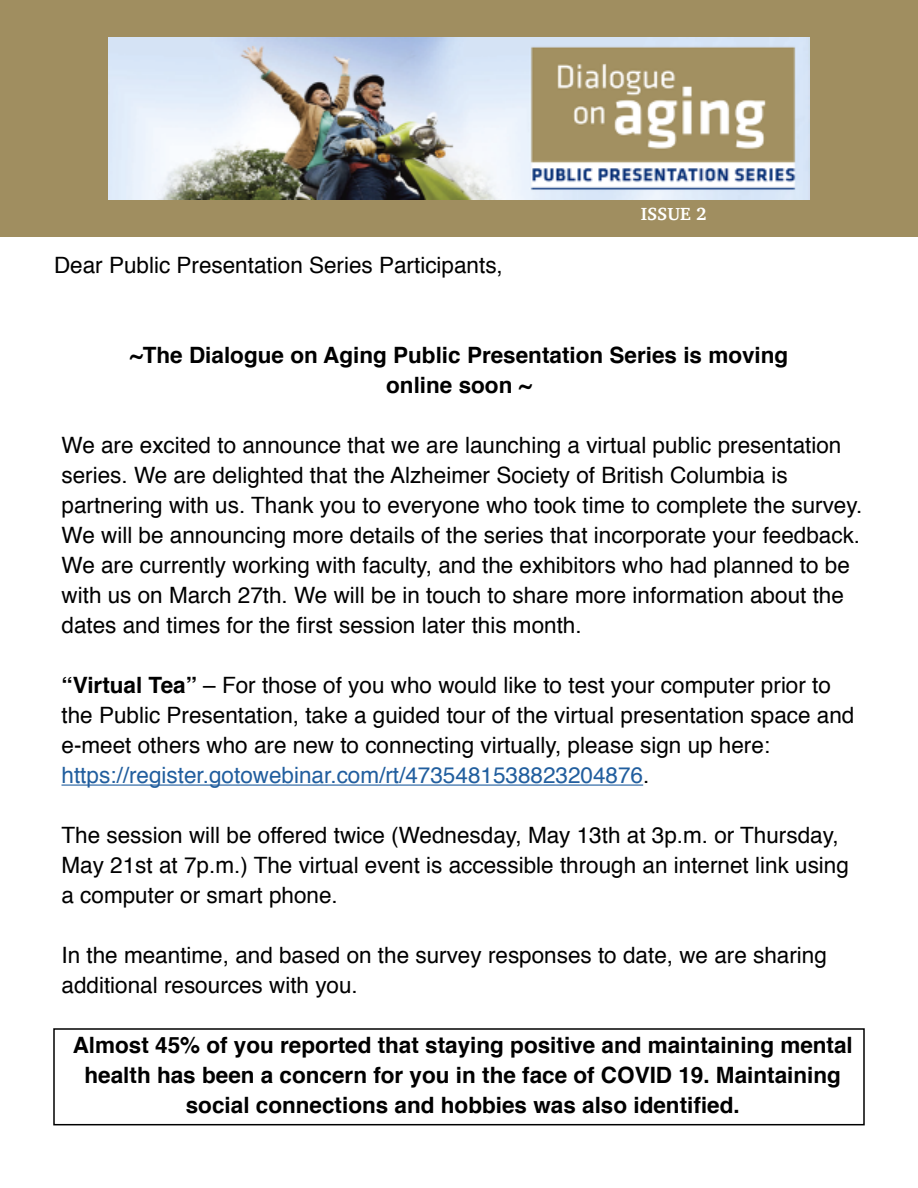
<style>
.page{position:relative;width:918px;height:1188px;background:#fff}
.page>*{position:absolute;margin:0;border:0;box-sizing:border-box;transform-origin:0 0}
.t1{font:22.5px/30px "Helvetica";color:#000}
.t2{font:700 22.5px/30px "Helvetica";color:#000;text-align:center}
.t3{font:700 18px "Charter";color:#fff}
.s1{font-weight:700}
.s2{color:#215e9e}
</style>
<div class="page">
<div style="left:0;top:0;width:918px;height:236px;background:#a08e60"></div>
<img style="left:108px;top:37px;width:702px;height:162px">
<hr style="left:62px;top:785px;width:581px;height:1px;background:#215e9e">
<div style="left:53px;top:1028px;width:812px;height:97px;border:2px solid #000"></div>
<p class="t1" style="left:54px;top:251px;width:450px">Dear Public Presentation Series Participants,</p>
<p class="t3" style="left:641px;top:198px;width:67px">ISSUE 2</p>
<p class="t2" style="left:130px;top:341px;width:660px">~The Dialogue on Aging Public Presentation Series is moving online soon ~</p>
<p class="t1" style="left:62px;top:431px;width:802px">We are excited to announce that we are launching a virtual public presentation series. We are delighted that the Alzheimer Society of British Columbia is partnering with us. Thank you to everyone who took time to complete the survey.<br>We will be announcing more details of the series that incorporate your feedback.<br>We are currently working with faculty, and the exhibitors who had planned to be with us on March 27th. We will be in touch to share more information about the dates and times for the first session later this month.</p>
<p class="t1" style="left:62px;top:671px;width:794px"><span class="s1">“Virtual Tea”</span> – For those of you who would like to test your computer prior to the Public Presentation, take a guided tour of the virtual presentation space and e-meet others who are new to connecting virtually, please sign up here: <span class="s2">https://register.gotowebinar.com/rt/4735481538823204876</span>.</p>
<p class="t1" style="left:62px;top:821px;width:789px">The session will be offered twice (Wednesday, May 13th at 3p.m. or Thursday,<br>May 21st at 7p.m.) The virtual event is accessible through an internet link using a computer or smart phone.</p>
<p class="t1" style="left:62px;top:941px;width:767px">In the meantime, and based on the survey responses to date, we are sharing additional resources with you.</p>
<p class="t2" style="left:73px;top:1031px;width:782px">Almost 45% of you reported that staying positive and maintaining mental health has been a concern for you in the face of COVID 19. Maintaining social connections and hobbies was also identified.</p>
</div>
